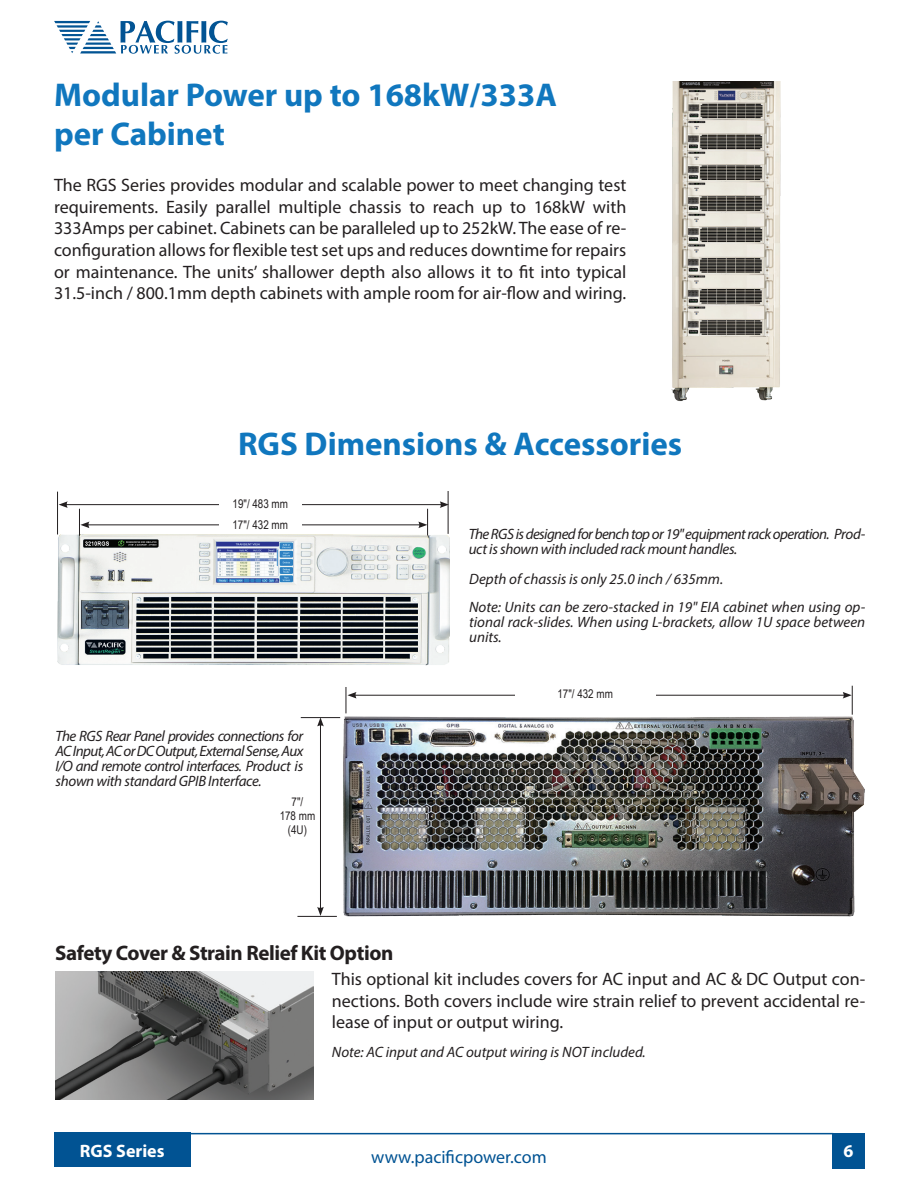
<style>
.page{position:relative;width:918px;height:1188px;background:#fff}
.page>*{position:absolute;margin:0;border:0;box-sizing:border-box;transform-origin:0 0}
.Header_Level_2{font:700 33px/39.6px "Myriad Pro";color:#1077be}
.SubHead_1{font:700 21px "Myriad Pro";letter-spacing:-.02em;color:#231f20}
.Standard_level_1{font:18px/21.6px "Myriad Pro";color:#231f20;text-align:justify}
.Standard_level_1-2{font:18px "Myriad Pro";color:#015393}
.t1{font:700 18px "Myriad Pro";color:#fff}
.Notes_level_1{font:italic 15px/15px "Myriad Pro";letter-spacing:-.02em;color:#231f20;text-align:justify}
.Notes_level_1-2{font:italic 15px/15px "Myriad Pro";letter-spacing:-.04em;color:#231f20}
.Notes_level_1-3{font:italic 15px "Myriad Pro";color:#231f20}
.t2{font:12px/14.4px "Arial Narrow";color:#231f20;text-align:center}
</style>
<div class="page">
<div style="left:54px;top:1133px;width:137px;height:34px;background:#015393"></div>
<hr style="left:188px;top:1133px;width:645px;height:1px;background:#015393">
<div style="left:832px;top:1133px;width:33px;height:35px;background:#015393"></div>
<svg style="left:54px;top:21px;width:174px;height:33px"></svg>
<img style="left:671px;top:81px;width:110px;height:320px">
<img style="left:57px;top:533px;width:393px;height:133px">
<img style="left:336px;top:716px;width:529px;height:201px">
<hr style="left:57px;top:492px;width:1px;height:42px;background:#231f20">
<hr style="left:448px;top:491px;width:1px;height:43px;background:#231f20">
<hr style="left:65px;top:504px;width:377px;height:1px;background:#231f20">
<svg style="left:59px;top:501px;width:9px;height:7px"></svg>
<svg style="left:440px;top:501px;width:9px;height:7px"></svg>
<hr style="left:87px;top:525px;width:334px;height:1px;background:#231f20">
<svg style="left:79px;top:509px;width:11px;height:27px"></svg>
<svg style="left:418px;top:509px;width:10px;height:27px"></svg>
<div style="left:219px;top:516px;width:82px;height:17px;background:#fff"></div>
<div style="left:219px;top:496px;width:82px;height:16px;background:#fff"></div>
<hr style="left:301px;top:717px;width:39px;height:1px;background:#231f20">
<hr style="left:297px;top:916px;width:40px;height:1px;background:#231f20">
<hr style="left:320px;top:724px;width:1px;height:185px;background:#231f20">
<svg style="left:317px;top:907px;width:7px;height:9px"></svg>
<svg style="left:317px;top:717px;width:7px;height:9px"></svg>
<hr style="left:354px;top:695px;width:491px;height:1px;background:#231f20">
<svg style="left:346px;top:687px;width:11px;height:26px"></svg>
<svg style="left:843px;top:686px;width:10px;height:29px"></svg>
<div style="left:515px;top:685px;width:140px;height:18px;background:#fff"></div>
<img style="left:55px;top:972px;width:258px;height:128px">
<p class="Header_Level_2" style="left:54px;top:74px;width:505px">Modular Power up to 168kW/333A per Cabinet</p>
<p class="Standard_level_1" style="left:54px;top:174px;width:574px">The RGS Series provides modular and scalable power to meet changing test requirements. Easily parallel multiple chassis to reach up to 168kW with 333Amps per cabinet. Cabinets can be paralleled up to 252kW. The ease of re&shy;configuration allows for flexible test set ups and reduces downtime for repairs or maintenance. The units’ shallower depth also allows it to fit into typical 31.5-inch / 800.1mm depth cabinets with ample room for air-flow and wiring.</p>
<p class="Header_Level_2" style="left:238px;top:423px;width:446px">RGS Dimensions &amp; Accessories</p>
<p class="t2" style="left:233px;top:496px;width:57px">19"/ 483 mm</p>
<p class="t2" style="left:232px;top:517px;width:57px">17"/ 432 mm</p>
<p class="Notes_level_1" style="left:56px;top:729px;width:249px">The RGS Rear Panel provides connections for AC Input, AC or DC Output, External Sense, Aux I/O and remote control interfaces. Product is shown with standard GPIB Interface.</p>
<p class="t2" style="left:280px;top:794px;width:37px">7"/<br>178 mm</p>
<p class="t2" style="left:288px;top:823px;width:21px">(4U)</p>
<p class="SubHead_1" style="left:55px;top:939px;width:340px">Safety Cover &amp; Strain Relief Kit Option</p>
<p class="Notes_level_1-2" style="left:469px;top:527px;width:398px">The RGS is designed for bench top or 19" equipment rack operation. Prod&shy;uct is shown with included rack mount handles.</p>
<p class="Notes_level_1-3" style="left:469px;top:569px;width:256px">Depth of chassis is only 25.0 inch / 635mm.</p>
<p class="Notes_level_1" style="left:469px;top:599px;width:398px">Note: Units can be zero-stacked in 19" EIA cabinet when using op&shy;tional rack-slides. When using L-brackets, allow 1U space between units.</p>
<p class="t2" style="left:557px;top:686px;width:57px">17"/ 432 mm</p>
<p class="Standard_level_1" style="left:332px;top:968px;width:535px">This optional kit includes covers for AC input and AC &amp; DC Output con&shy;nections. Both covers include wire strain relief to prevent accidental re&shy;lease of input or output wiring.</p>
<p class="Notes_level_1-3" style="left:332px;top:1043px;width:315px">Note: AC input and AC output wiring is NOT included.</p>
<p class="t1" style="left:80px;top:1139px;width:86px">RGS Series</p>
<p class="Standard_level_1-2" style="left:371px;top:1146px;width:177px">www.pacificpower.com</p>
<p class="t1" style="left:843px;top:1139px;width:11px">6</p>
</div>
